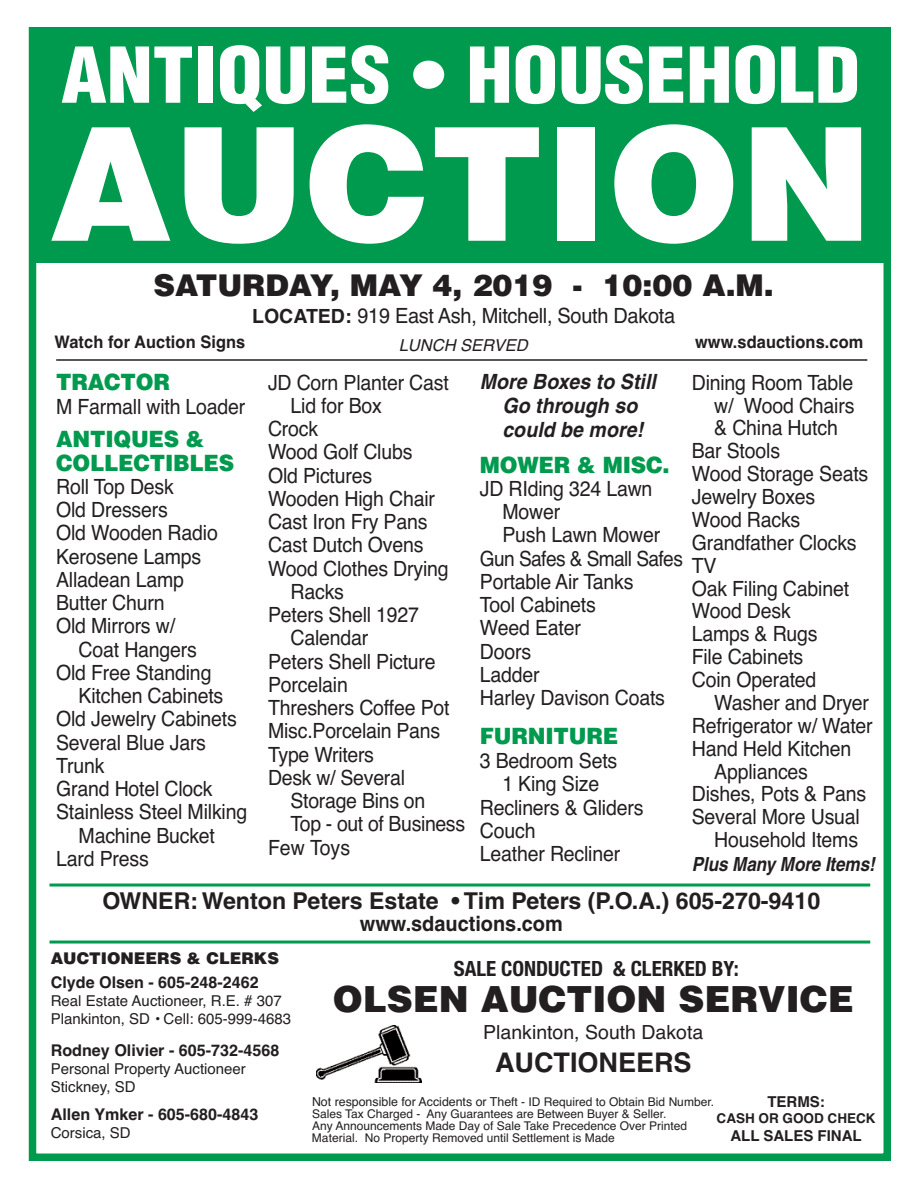
<style>
.page{position:relative;width:918px;height:1188px;background:#fff}
.page>*{position:absolute;margin:0;border:0;box-sizing:border-box;transform-origin:0 0}
.t1{font:900 157.5px "Helvetica";letter-spacing:.01em;color:#fff}
.t2{font:900 condensed 75px "Helvetica";color:#fff;scale:1.1 1}
.t3{font:900 36px "Helvetica";color:#231f20}
.t4{font:900 30px "Helvetica";color:#231f20}
.t5{font:27px "Helvetica Bold TT";color:#231f20}
.t6{font:700 23.25px "Helvetica";color:#231f20}
.t7{font:900 22.5px/24px "Helvetica";letter-spacing:-.01em;color:#009a4e;scale:.95 1}
.t8{font:21px/23.2px "Helvetica";letter-spacing:-.01em;color:#231f20;scale:.93 1}
.t9{font:21px "Helvetica TT";letter-spacing:-.015em;color:#231f20;scale:.95 1}
.t10{font:italic 700 21px/24px "Helvetica";letter-spacing:.005em;color:#231f20;text-align:center;scale:.93 1}
.t11{font:700 condensed 21px "Helvetica Neue";color:#231f20}
.t12{font:21px "Helvetica";letter-spacing:-.03em;color:#231f20;scale:.91 1}
.t13{font:700 21px "Helvetica";color:#231f20;scale:.95 1}
.t14{font:19.5px "Helvetica";color:#231f20}
.t15{font:italic 700 19.5px "Helvetica";letter-spacing:-.005em;color:#231f20;scale:.88 1}
.t16{font:17.25px "Helvetica Bold TT";letter-spacing:.005em;color:#231f20;scale:.95 1}
.t17{font:italic 16.5px "Helvetica";color:#231f20}
.t18{font:16.2px "Helvetica Bold TT";color:#231f20}
.t19{font:900 16.2px "Helvetica";color:#231f20}
.t20{font:15px/18px "Helvetica";color:#231f20}
.t21{font:15px "Helvetica Bold TT";color:#231f20}
.t22{font:13.5px "Helvetica Bold TT";color:#231f20}
.t23{font:12.3px "Helvetica";color:#231f20}
.t24{font:12px/12px "Helvetica";color:#231f20}
.s1{font-family:"Helvetica Bold TT";font-size:19.5px}
.s2{font-size:12px}
</style>
<div class="page">
<div style="left:29px;top:27px;width:862px;height:1134px;border:8px solid #009a4e"></div>
<div style="left:35px;top:32px;width:855px;height:231px;background:#009a4e"></div>
<img style="left:317px;top:1026px;width:105px;height:56px">
<hr style="left:50px;top:941px;width:820px;height:3px;background:#009a4e">
<hr style="left:50px;top:884px;width:820px;height:3px;background:#009a4e">
<hr style="left:56px;top:359px;width:811px;height:2px;background:#231f20">
<h2 class="t2" style="left:61px;top:33px;width:728px">ANTIQUES • HOUSEHOLD</h2>
<h1 class="t1" style="left:50px;top:94px;width:824px">AUCTION</h1>
<h3 class="t4" style="left:153px;top:268px;width:622px">SATURDAY, MAY 4, 2019 - 10:00 A.M.</h3>
<p class="t9" style="left:252px;top:303px;width:447px"><span class="s1">LOCATED:</span> 919 East Ash, Mitchell, South Dakota</p>
<p class="t16" style="left:54px;top:332px;width:202px">Watch for Auction Signs</p>
<p class="t17" style="left:399px;top:335px;width:130px">LUNCH SERVED</p>
<p class="t16" style="left:695px;top:332px;width:179px">www.sdauctions.com</p>
<p class="t7" style="left:56px;top:370px;width:121px">TRACTOR</p>
<p class="t8" style="left:56px;top:395px;width:205px">M Farmall with Loader</p>
<p class="t7" style="left:56px;top:427px;width:189px">ANTIQUES &amp;<br>COLLECTIBLES</p>
<p class="t8" style="left:56px;top:475px;width:175px">Roll Top Desk<br>Old Dressers<br>Old Wooden Radio<br>Kerosene Lamps<br>Alladean Lamp<br>Butter Churn<br>Old Mirrors w/</p>
<p class="t8" style="left:79px;top:638px;width:129px">Coat Hangers</p>
<p class="t8" style="left:56px;top:661px;width:169px">Old Free Standing</p>
<p class="t8" style="left:79px;top:684px;width:157px">Kitchen Cabinets</p>
<p class="t8" style="left:56px;top:708px;width:196px">Old Jewelry Cabinets</p>
<p class="t8" style="left:56px;top:731px;width:163px">Several Blue Jars</p>
<p class="t8" style="left:56px;top:754px;width:54px">Trunk</p>
<p class="t8" style="left:56px;top:777px;width:170px">Grand Hotel Clock</p>
<p class="t8" style="left:56px;top:801px;width:207px">Stainless Steel Milking</p>
<p class="t8" style="left:79px;top:824px;width:148px">Machine Bucket</p>
<p class="t8" style="left:56px;top:847px;width:101px">Lard Press</p>
<p class="t10" style="left:480px;top:371px;width:191px">More Boxes to Still<br>Go through so could be more!</p>
<p class="t7" style="left:480px;top:453px;width:201px">MOWER &amp; MISC.</p>
<p class="t8" style="left:480px;top:477px;width:187px">JD RIding 324 Lawn</p>
<p class="t8" style="left:502px;top:500px;width:64px">Mower</p>
<p class="t8" style="left:502px;top:523px;width:171px">Push Lawn Mower</p>
<p class="t12" style="left:480px;top:546px;width:225px">Gun Safes &amp; Small Safes</p>
<p class="t8" style="left:480px;top:570px;width:167px">Portable Air Tanks</p>
<p class="t8" style="left:480px;top:593px;width:126px">Tool Cabinets</p>
<p class="t8" style="left:480px;top:616px;width:110px">Weed Eater</p>
<p class="t8" style="left:480px;top:640px;width:57px">Doors</p>
<p class="t8" style="left:480px;top:663px;width:66px">Ladder</p>
<p class="t8" style="left:480px;top:686px;width:201px">Harley Davison Coats</p>
<p class="t7" style="left:480px;top:724px;width:147px">FURNITURE</p>
<p class="t8" style="left:480px;top:749px;width:149px">3 Bedroom Sets</p>
<p class="t8" style="left:502px;top:772px;width:106px">1 King Size</p>
<p class="t8" style="left:480px;top:796px;width:177px">Recliners &amp; Gliders</p>
<p class="t8" style="left:480px;top:819px;width:61px">Couch</p>
<p class="t8" style="left:480px;top:842px;width:152px">Leather Recliner</p>
<p class="t8" style="left:268px;top:371px;width:196px">JD Corn Planter Cast</p>
<p class="t8" style="left:291px;top:394px;width:100px">Lid for Box</p>
<p class="t8" style="left:268px;top:417px;width:55px">Crock</p>
<p class="t8" style="left:268px;top:441px;width:157px">Wood Golf Clubs</p>
<p class="t8" style="left:268px;top:464px;width:114px">Old Pictures</p>
<p class="t8" style="left:268px;top:487px;width:181px">Wooden High Chair</p>
<p class="t8" style="left:268px;top:510px;width:173px">Cast Iron Fry Pans</p>
<p class="t8" style="left:268px;top:534px;width:169px">Cast Dutch Ovens</p>
<p class="t8" style="left:268px;top:557px;width:196px">Wood Clothes Drying</p>
<p class="t8" style="left:291px;top:580px;width:59px">Racks</p>
<p class="t8" style="left:268px;top:603px;width:164px">Peters Shell 1927</p>
<p class="t8" style="left:291px;top:627px;width:85px">Calendar</p>
<p class="t8" style="left:268px;top:650px;width:182px">Peters Shell Picture</p>
<p class="t8" style="left:268px;top:673px;width:87px">Porcelain</p>
<p class="t8" style="left:268px;top:696px;width:197px">Threshers Coffee Pot</p>
<p class="t8" style="left:268px;top:720px;width:187px">Misc.Porcelain Pans</p>
<p class="t8" style="left:268px;top:743px;width:116px">Type Writers</p>
<p class="t8" style="left:268px;top:766px;width:149px">Desk w/ Several</p>
<p class="t8" style="left:291px;top:789px;width:147px">Storage Bins on</p>
<p class="t8" style="left:291px;top:813px;width:189px">Top - out of Business</p>
<p class="t8" style="left:268px;top:836px;width:90px">Few Toys</p>
<p class="t8" style="left:692px;top:371px;width:175px">Dining Room Table</p>
<p class="t8" style="left:714px;top:394px;width:152px">w/ Wood Chairs</p>
<p class="t8" style="left:714px;top:417px;width:134px">&amp; China Hutch</p>
<p class="t8" style="left:692px;top:439px;width:96px">Bar Stools</p>
<p class="t8" style="left:692px;top:462px;width:191px">Wood Storage Seats</p>
<p class="t8" style="left:692px;top:485px;width:134px">Jewelry Boxes</p>
<p class="t8" style="left:692px;top:508px;width:118px">Wood Racks</p>
<p class="t8" style="left:692px;top:531px;width:179px">Grandfather Clocks</p>
<p class="t8" style="left:692px;top:554px;width:28px">TV</p>
<p class="t8" style="left:692px;top:577px;width:171px">Oak Filing Cabinet</p>
<p class="t8" style="left:692px;top:600px;width:108px">Wood Desk</p>
<p class="t8" style="left:692px;top:622px;width:137px">Lamps &amp; Rugs</p>
<p class="t8" style="left:692px;top:645px;width:122px">File Cabinets</p>
<p class="t8" style="left:692px;top:668px;width:136px">Coin Operated</p>
<p class="t8" style="left:714px;top:691px;width:168px">Washer and Dryer</p>
<p class="t8" style="left:692px;top:714px;width:196px">Refrigerator w/ Water</p>
<p class="t8" style="left:692px;top:737px;width:173px">Hand Held Kitchen</p>
<p class="t8" style="left:714px;top:760px;width:102px">Appliances</p>
<p class="t8" style="left:692px;top:783px;width:189px">Dishes, Pots &amp; Pans</p>
<p class="t8" style="left:692px;top:805px;width:182px">Several More Usual</p>
<p class="t8" style="left:714px;top:828px;width:156px">Household Items</p>
<p class="t15" style="left:692px;top:857px;width:210px">Plus Many More Items!</p>
<p class="t6" style="left:103px;top:892px;width:719px">OWNER: Wenton Peters Estate • Tim Peters (P.O.A.) 605-270-9410</p>
<p class="t13" style="left:360px;top:916px;width:215px">www.sdauctions.com</p>
<p class="t19" style="left:51px;top:949px;width:230px">AUCTIONEERS &amp; CLERKS</p>
<p class="t18" style="left:51px;top:973px;width:209px">Clyde Olsen - 605-248-2462</p>
<p class="t20" style="left:51px;top:992px;width:242px">Real Estate Auctioneer, R.E. # 307<br>Plankinton, SD • Cell: 605-999-4683</p>
<p class="t18" style="left:51px;top:1041px;width:230px">Rodney Olivier - 605-732-4568</p>
<p class="t20" style="left:51px;top:1060px;width:197px">Personal Property Auctioneer<br>Stickney, SD</p>
<p class="t18" style="left:51px;top:1105px;width:209px">Allen Ymker - 605-680-4843</p>
<p class="t20" style="left:51px;top:1124px;width:82px">Corsica, SD</p>
<p class="t11" style="left:454px;top:955px;width:286px">SALE CONDUCTED &amp; CLERKED BY:</p>
<h3 class="t3" style="left:333px;top:978px;width:522px">OLSEN AUCTION SERVICE</h3>
<p class="t14" style="left:483px;top:1021px;width:222px">Plankinton, South Dakota</p>
<p class="t5" style="left:495px;top:1047px;width:198px">AUCTIONEERS</p>
<p class="t23" style="left:312px;top:1095px;width:404px">Not responsible for Accidents or The<span class="s2">ft - ID Required to Obtain Bid Number.</span></p>
<p class="t24" style="left:312px;top:1108px;width:377px">Sales Tax Charged - Any Guarantees are Between Buyer &amp; Seller.<br>Any Announcements Made Day of Sale Take Precedence Over Printed<br>Material. No Property Removed until Settlement is Made</p>
<p class="t21" style="left:767px;top:1093px;width:59px">TERMS:</p>
<p class="t22" style="left:717px;top:1111px;width:161px">CASH OR GOOD CHECK</p>
<p class="t21" style="left:730px;top:1127px;width:133px">ALL SALES FINAL</p>
</div>
